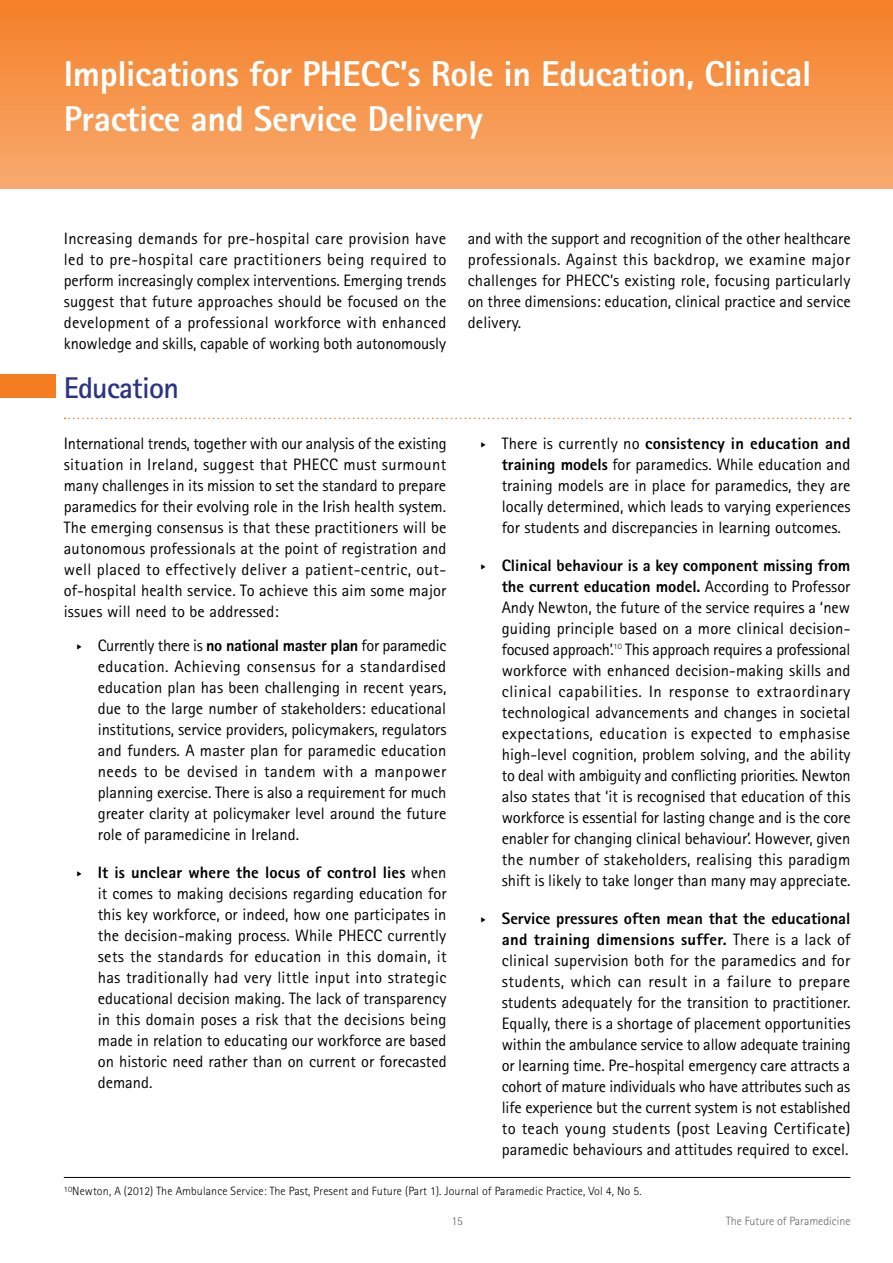
<style>
.page{position:relative;width:893px;height:1263px;background:#fff}
.page>*{position:absolute;margin:0;border:0;box-sizing:border-box;transform-origin:0 0}
.t1{font:800 36px/45px "Rotis Sans Serif";letter-spacing:-.01em;color:#fff}
.t2{font:700 30px "Rotis Sans Serif";letter-spacing:-.025em;color:#2b3483}
.t3{font:16.5px/21px "Rotis Sans Serif";color:#000;text-align:justify}
.t4{font:300 12px "Rotis Sans Serif";letter-spacing:.01em;color:#000}
.t5{font:300 12px "Rotis Sans Serif";color:#636466}
.t6{font:300 12px "Rotis Semi Sans";color:#636466}
.s1{font-family:"Entypo"}
.s2{font-weight:800}
</style>
<div class="page">
<div style="left:0;top:0;width:893px;height:189px;background:linear-gradient(to bottom,#f58027,#f8aa6f)"></div>
<svg style="left:65px;top:418px;width:786px;height:1px"></svg>
<div style="left:0;top:374px;width:55px;height:24px;background:#f47d22"></div>
<hr style="left:64px;top:1177px;width:786px;height:1px;background:#000">
<h1 class="t1" style="left:64px;top:51px;width:749px">Implications for PHECC’s Role in Education, Clinical<br>Practice and Service Delivery</h1>
<p class="t3" style="left:64px;top:228px;width:384px">Increasing demands for pre-hospital care provision have led to pre-hospital care practitioners being required to perform increasingly complex interventions. Emerging trends suggest that future approaches should be focused on the development of a professional workforce with enhanced knowledge and skills, capable of working both autonomously</p>
<p class="t3" style="left:468px;top:228px;width:384px">and with the support and recognition of the other healthcare professionals. Against this backdrop, we examine major challenges for PHECC’s existing role, focusing particularly on three dimensions: education, clinical practice and service delivery.</p>
<h2 class="t2" style="left:64px;top:369px;width:117px">Education</h2>
<p class="t3" style="left:64px;top:433px;width:385px">International trends, together with our analysis of the existing situation in Ireland, suggest that PHECC must surmount many challenges in its mission to set the standard to prepare paramedics for their evolving role in the Irish health system.<br>The emerging consensus is that these practitioners will be autonomous professionals at the point of registration and well placed to effectively deliver a patient-centric, out&shy;of-hospital health service. To achieve this aim some major issues will need to be addressed:</p>
<p class="t3" style="left:98px;top:635px;width:350px;text-indent:-21px"><span class="s1">{</span> Currently there is <span class="s2">no national master plan</span> for paramedic education. Achieving consensus for a standardised education plan has been challenging in recent years, due to the large number of stakeholders: educational institutions, service providers, policymakers, regulators and funders. A master plan for paramedic education needs to be devised in tandem with a manpower planning exercise. There is also a requirement for much greater clarity at policymaker level around the future role of paramedicine in Ireland.</p>
<p class="t3" style="left:98px;top:862px;width:350px;text-indent:-21px"><span class="s1">{</span> <span class="s2">It is unclear where the locus of control lies</span> when it comes to making decisions regarding education for this key workforce, or indeed, how one participates in the decision-making process. While PHECC currently sets the standards for education in this domain, it has traditionally had very little input into strategic educational decision making. The lack of transparency in this domain poses a risk that the decisions being made in relation to educating our workforce are based on historic need rather than on current or forecasted demand.</p>
<p class="t3" style="left:502px;top:433px;width:350px;text-indent:-21px"><span class="s1">{</span> There is currently no <span class="s2">consistency in education and training models</span> for paramedics. While education and training models are in place for paramedics, they are locally determined, which leads to varying experiences for students and discrepancies in learning outcomes.</p>
<p class="t3" style="left:502px;top:555px;width:350px;text-indent:-21px"><span class="s1">{</span> <span class="s2">Clinical behaviour is a key component missing from the current education model.</span> According to Professor Andy Newton, the future of the service requires a ‘new guiding principle based on a more clinical decision&shy;focused approach’.<sup>10</sup> This approach requires a professional workforce with enhanced decision-making skills and clinical capabilities. In response to extraordinary technological advancements and changes in societal expectations, education is expected to emphasise high-level cognition, problem solving, and the ability to deal with ambiguity and conflicting priorities. Newton also states that ‘it is recognised that education of this workforce is essential for lasting change and is the core enabler for changing clinical behaviour’. However, given the number of stakeholders, realising this paradigm shift is likely to take longer than many may appreciate.</p>
<p class="t3" style="left:502px;top:908px;width:350px;text-indent:-21px"><span class="s1">{</span> <span class="s2">Service pressures often mean that the educational and training dimensions suffer.</span> There is a lack of clinical supervision both for the paramedics and for students, which can result in a failure to prepare students adequately for the transition to practitioner.<br>Equally, there is a shortage of placement opportunities within the ambulance service to allow adequate training or learning time. Pre-hospital emergency care attracts a cohort of mature individuals who have attributes such as life experience but the current system is not established to teach young students (post Leaving Certificate) paramedic behaviours and attitudes required to excel.</p>
<p class="t4" style="left:64px;top:1184px;width:579px"><sup>10</sup>Newton, A (2012) The Ambulance Service: The Past, Present and Future (Part 1). Journal of Paramedic Practice, Vol 4, No 5.</p>
<p class="t6" style="left:451px;top:1214px;width:13px">15</p>
<p class="t5" style="left:726px;top:1214px;width:126px">The Future of Paramedicine</p>
</div>
